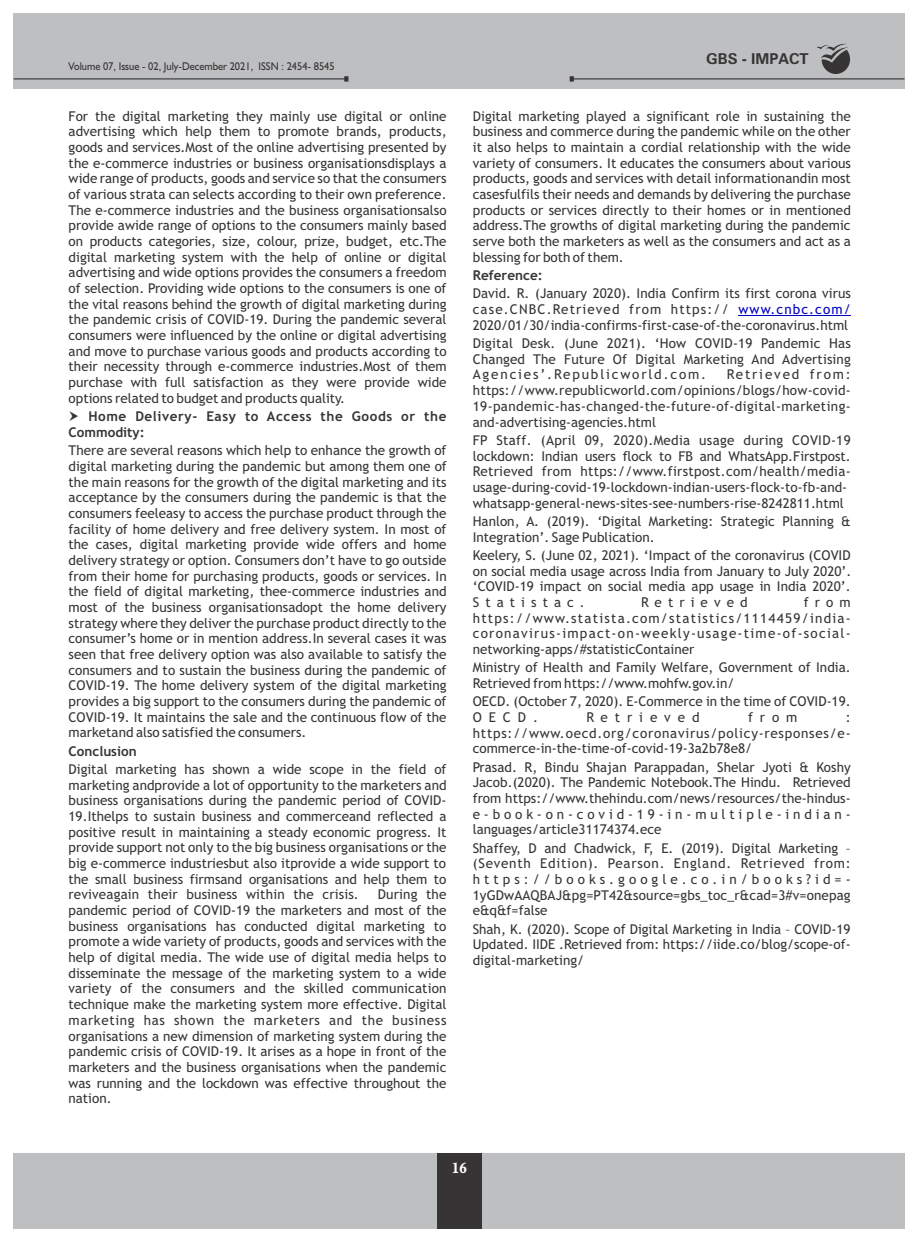
<style>
.page{position:relative;width:918px;height:1242px;background:#fff}
.page>*{position:absolute;margin:0;border:0;box-sizing:border-box;transform-origin:0 0}
.t1{font:700 15px "Zurich BT";color:#373435}
.t2{font:700 15px "Aldine 721 BT";color:#fefefe}
.t3{font:13.5px/15.8px "Trebuchet MS";color:#373435;text-align:justify}
.t4{font:700 13.5px/15.8px "Trebuchet MS";letter-spacing:.045em;color:#373435}
.t5{font:700 13.5px "Trebuchet MS";color:#373435}
.t6{font:13.5px "Trebuchet MS";letter-spacing:.45em;color:#373435}
.t7{font:13.5px "Trebuchet MS";letter-spacing:.51em;color:#373435}
.t8{font:11.25px "Humanist 521 BT";color:#373435;scale:.92 1}
.s1{color:#0000c4}
</style>
<div class="page">
<div style="left:13px;top:1153px;width:892px;height:76px;background:#bdbfc1"></div>
<div style="left:437px;top:1153px;width:44px;height:75px;background:#373435"></div>
<hr style="left:739px;top:315px;width:112px;height:1px;background:#0000c4">
<div style="left:13px;top:13px;width:892px;height:76px;background:#bdbfc1"></div>
<svg style="left:14px;top:76px;width:334px;height:6px;background:#a2a3a5"></svg>
<svg style="left:570px;top:43px;width:334px;height:39px;background:#b3b5b7"></svg>
<p class="t8" style="left:69px;top:61px;width:291px">Volume 07, Issue - 02, July-December 2021, ISSN : 2454- 8545</p>
<p class="t3" style="left:69px;top:109px;width:380px">For the digital marketing they mainly use digital or online advertising which help them to promote brands, products, goods and services.Most of the online advertising presented by the e-commerce industries or business organisationsdisplays a wide range of products, goods and service so that the consumers of various strata can selects according to their own preference.<br>The e-commerce industries and the business organisationsalso provide awide range of options to the consumers mainly based on products categories, size, colour, prize, budget, etc.The digital marketing system with the help of online or digital advertising and wide options provides the consumers a freedom of selection. Providing wide options to the consumers is one of the vital reasons behind the growth of digital marketing during the pandemic crisis of COVID-19. During the pandemic several consumers were influenced by the online or digital advertising and move to purchase various goods and products according to their necessity through e-commerce industries.Most of them purchase with full satisfaction as they were provide wide options related to budget and products quality.</p>
<p class="t4" style="left:69px;top:410px;width:379px;text-indent:20px">Home Delivery- Easy to Access the Goods or the<br>Commodity:</p>
<p class="t3" style="left:69px;top:444px;width:380px">There are several reasons which help to enhance the growth of digital marketing during the pandemic but among them one of the main reasons for the growth of the digital marketing and its acceptance by the consumers during the pandemic is that the consumers feeleasy to access the purchase product through the facility of home delivery and free delivery system. In most of the cases, digital marketing provide wide offers and home delivery strategy or option. Consumers don’t have to go outside from their home for purchasing products, goods or services. In the field of digital marketing, thee-commerce industries and most of the business organisationsadopt the home delivery strategy where they deliver the purchase product directly to the consumer’s home or in mention address.In several cases it was seen that free delivery option was also available to satisfy the consumers and to sustain the business during the pandemic of COVID-19. The home delivery system of the digital marketing provides a big support to the consumers during the pandemic of COVID-19. It maintains the sale and the continuous flow of the marketand also satisfied the consumers.</p>
<p class="t5" style="left:69px;top:746px;width:70px">Conclusion</p>
<p class="t3" style="left:69px;top:763px;width:380px">Digital marketing has shown a wide scope in the field of marketing andprovide a lot of opportunity to the marketers and business organisations during the pandemic period of COVID-19.Ithelps to sustain business and commerceand reflected a positive result in maintaining a steady economic progress. It provide support not only to the big business organisations or the big e-commerce industriesbut also itprovide a wide support to the small business firmsand organisations and help them to reviveagain their business within the crisis.</p>
<p class="t3" style="left:69px;top:888px;width:380px;text-indent:309px">During the pandemic period of COVID-19 the marketers and most of the business organisations has conducted digital marketing to promote a wide variety of products, goods and services with the help of digital media. The wide use of digital media helps to disseminate the message of the marketing system to a wide variety of the consumers and the skilled communication technique make the marketing system more effective. Digital marketing has shown the marketers and the business organisations a new dimension of marketing system during the pandemic crisis of COVID-19. It arises as a hope in front of the marketers and the business organisations when the pandemic was running and the lockdown was effective throughout the nation.</p>
<p class="t1" style="left:706px;top:53px;width:104px">GBS - IMPACT</p>
<p class="t3" style="left:473px;top:109px;width:380px">Digital marketing played a significant role in sustaining the business and commerce during the pandemic while on the other it also helps to maintain a cordial relationship with the wide variety of consumers. It educates the consumers about various products, goods and services with detail informationandin most casesfulfils their needs and demands by delivering the purchase products or services directly to their homes or in mentioned address.The growths of digital marketing during the pandemic serve both the marketers as well as the consumers and act as a blessing for both of them.</p>
<p class="t5" style="left:473px;top:270px;width:71px">Reference:</p>
<p class="t3" style="left:473px;top:287px;width:380px">David. R. (January 2020). India Confirm its first corona virus case.CNBC.Retrieved from https:// <span class="s1">www.cnbc.com/ </span>2020/01/30/india-confirms-first-case-of-the-coronavirus.html</p>
<p class="t3" style="left:473px;top:337px;width:379px">Digital Desk. (June 2021). ‘How COVID-19 Pandemic Has Changed The Future Of Digital Marketing And Advertising Agencies’.Republicworld.com.</p>
<p class="t3" style="left:473px;top:368px;width:380px;text-indent:254px">Retrieved from: https://www.republicworld.com/opinions/blogs/how-covid-19-pandemic-has-changed-the-future-of-digital-marketing&shy;and-advertising-agencies.html</p>
<p class="t3" style="left:473px;top:433px;width:380px;text-align:left">FP Staff. (April 09, 2020).Media usage during COVID-19 lockdown: Indian users flock to FB and WhatsApp.Firstpost.<br>Retrieved from https://www.firstpost.com/health/media&shy;usage-during-covid-19-lockdown-indian-users-flock-to-fb-and&shy;whatsapp-general-news-sites-see-numbers-rise-8242811.html</p>
<p class="t3" style="left:473px;top:514px;width:379px">Hanlon, A. (2019). ‘Digital Marketing: Strategic Planning &amp;<br>Integration’. Sage Publication.</p>
<p class="t3" style="left:473px;top:548px;width:380px">Keelery, S. (June 02, 2021). ‘Impact of the coronavirus (COVID on social media usage across India from January to July 2020’. ‘COVID-19 impact on social media app usage in India 2020’.<br>Statistac.</p>
<p class="t3" style="left:473px;top:595px;width:380px;text-indent:331px">from https://www.statista.com/statistics/1114459/india&shy;coronavirus-impact-on-weekly-usage-time-of-social&shy;networking-apps/#statisticContainer</p>
<p class="t3" style="left:473px;top:661px;width:379px">Ministry of Health and Family Welfare, Government of India.<br>Retrieved from https://www.mohfw.gov.in/</p>
<p class="t3" style="left:473px;top:695px;width:379px">OECD. (October 7, 2020). E-Commerce in the time of COVID-19.<br>OECD.</p>
<p class="t6" style="left:641px;top:597px;width:108px">Retrieved</p>
<p class="t7" style="left:586px;top:712px;width:115px">Retrieved</p>
<p class="t3" style="left:748px;top:711px;width:51px">from</p>
<p class="t3" style="left:473px;top:711px;width:380px;text-indent:373px">: https://www.oecd.org/coronavirus/policy-responses/e&shy;commerce-in-the-time-of-covid-19-3a2b78e8/</p>
<p class="t3" style="left:473px;top:760px;width:380px">Prasad. R, Bindu Shajan Parappadan, Shelar Jyoti &amp; Koshy Jacob.(2020). The Pandemic Notebook.The Hindu. Retrieved from https://www.thehindu.com/news/resources/the-hindus&shy;e-book-on-covid-19-in-multiple-indian&shy;languages/article31174374.ece</p>
<p class="t3" style="left:473px;top:841px;width:380px">Shaffey, D and Chadwick, F, E. (2019). Digital Marketing – (Seventh Edition). Pearson. England. Retrieved from: https://books.google.co.in/books?id=- 1yGDwAAQBAJ&amp;pg=PT42&amp;source=gbs_toc_r&amp;cad=3#v=onepag e&amp;q&amp;f=false</p>
<p class="t3" style="left:473px;top:922px;width:379px">Shah, K. (2020). Scope of Digital Marketing in India – COVID-19<br>Updated. IIDE .Retrieved from: https://iide.co/blog/scope-of&shy;digital-marketing/</p>
<p class="t2" style="left:452px;top:1162px;width:16px">16</p>
</div>
